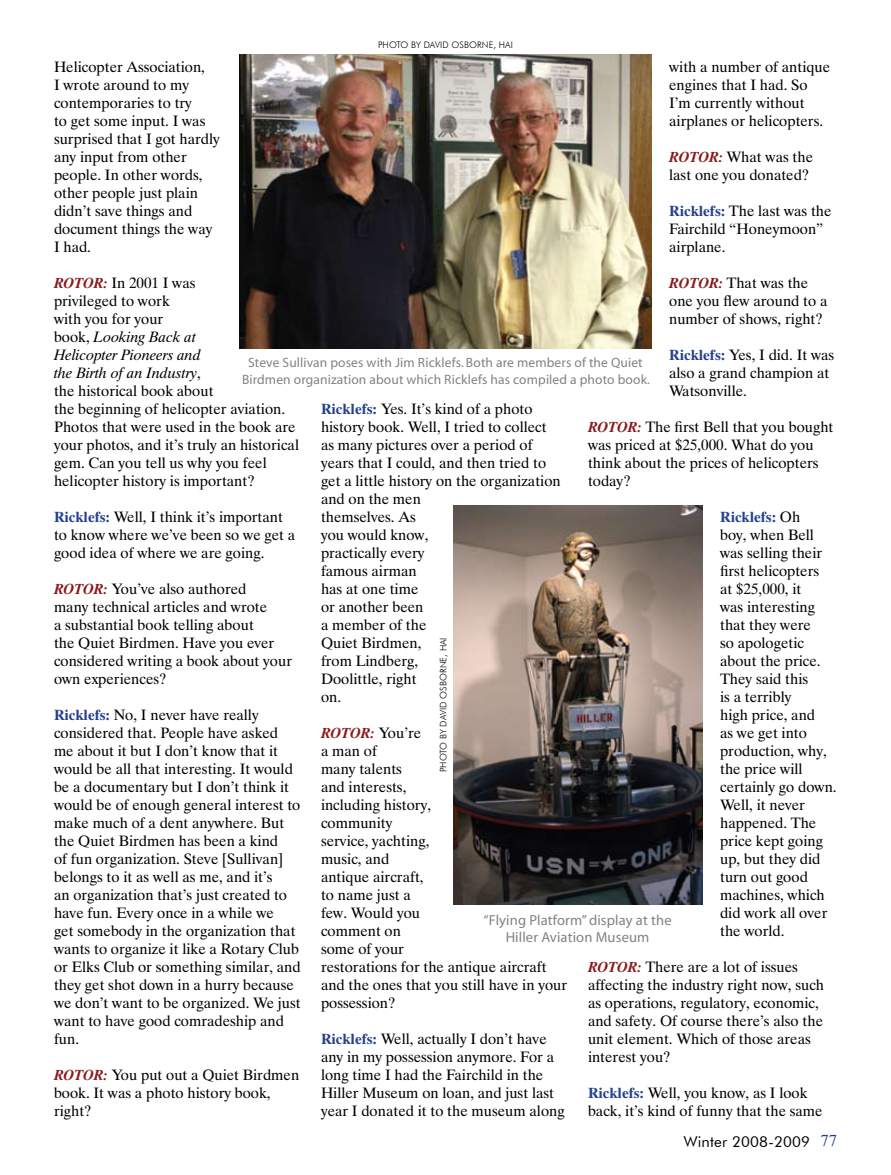
<style>
.page{position:relative;width:891px;height:1175px;background:#fff}
.page>*{position:absolute;margin:0;border:0;box-sizing:border-box;transform-origin:0 0}
.t1{font:15px/18px "Dutch 801 BT";color:#000}
.t2{font:15px "Futura BT";letter-spacing:.015em;color:#000}
.t3{font:14.55px/17.4px "Myriad";letter-spacing:.01em;color:#808285;text-align:center}
.t4{font:13.5px/16.2px "Myriad";letter-spacing:.01em;color:#808285;text-align:center}
.t5{font:300 9px "Futura BT";letter-spacing:.01em;color:#000}
.s1{font-weight:700;font-style:italic;color:#891a1c}
.s2{font-style:italic}
.s3{font-weight:700;color:#25408f}
.s4{font-family:"Times New Roman";font-size:16.5px;color:#25408f}
</style>
<div class="page">
<img style="left:240px;top:54px;width:411px;height:294px">
<img style="left:453px;top:505px;width:249px;height:399px">
<p class="t5" style="left:378px;top:39px;width:51px">PHOTO BY DAVI</p>
<p class="t5" style="left:443px;top:39px;width:16px">D OSB</p>
<p class="t5" style="left:469px;top:39px;width:14px">ORNE</p>
<p class="t5" style="left:494px;top:39px;width:21px">, HAI</p>
<p class="t1" style="left:54px;top:58px;width:167px">Helicopter Association,<br>I wrote around to my contemporaries to try<br>to get some input. I was surprised that I got hardly any input from other people. In other words, other people just plain didn’t save things and document things the way<br>I had.</p>
<p class="t1" style="left:54px;top:274px;width:247px"><span class="s1">ROTOR:</span> In 2001 I was<br>privileged to work<br>with you for your<br>book, <span class="s2">Looking Back at<br>Helicopter Pioneers and<br>the Birth of an Industry</span>,<br>the historical book about<br>the beginning of helicopter aviation.<br>Photos that were used in the book are your photos, and it’s truly an historical gem. Can you tell us why you feel helicopter history is important?</p>
<p class="t1" style="left:54px;top:508px;width:243px"><span class="s3">Ricklefs:</span> Well, I think it’s important to know where we’ve been so we get a good idea of where we are going.</p>
<p class="t1" style="left:54px;top:580px;width:240px"><span class="s1">ROTOR:</span> You’ve also authored<br>many technical articles and wrote<br>a substantial book telling about<br>the Quiet Birdmen. Have you ever considered writing a book about your own experiences?</p>
<p class="t1" style="left:54px;top:706px;width:248px"><span class="s3">Ricklefs:</span> No, I never have really considered that. People have asked me about it but I don’t know that it would be all that interesting. It would be a documentary but I don’t think it would be of enough general interest to make much of a dent anywhere. But the Quiet Birdmen has been a kind<br>of fun organization. Steve [Sullivan] belongs to it as well as me, and it’s<br>an organization that’s just created to have fun. Every once in a while we<br>get somebody in the organization that wants to organize it like a Rotary Club or Elks Club or something similar, and they get shot down in a hurry because we don’t want to be organized. We just want to have good comradeship and fun.</p>
<p class="t1" style="left:54px;top:1066px;width:247px"><span class="s1">ROTOR:</span> You put out a Quiet Birdmen book. It was a photo history book, right?</p>
<p class="t1" style="left:669px;top:58px;width:163px">with a number of antique engines that I had. So<br>I’m currently without airplanes or helicopters.</p>
<p class="t1" style="left:669px;top:148px;width:145px"><span class="s1">ROTOR:</span> What was the last one you donated?</p>
<p class="t1" style="left:669px;top:202px;width:164px"><span class="s3">Ricklefs:</span> The last was the<br>Fairchild “Honeymoon” airplane.</p>
<p class="t1" style="left:669px;top:274px;width:160px"><span class="s1">ROTOR:</span> That was the one you flew around to a number of shows, right?</p>
<p class="t1" style="left:669px;top:346px;width:167px"><span class="s3">Ricklefs:</span> Yes, I did. It was also a grand champion at<br>Watsonville.</p>
<p class="t1" style="left:588px;top:418px;width:247px"><span class="s1">ROTOR:</span> The first Bell that you bought was priced at $25,000. What do you think about the prices of helicopters today?</p>
<p class="t1" style="left:720px;top:508px;width:118px"><span class="s3">Ricklefs:</span> Oh<br>boy, when Bell was selling their first helicopters<br>at $25,000, it<br>was interesting that they were<br>so apologetic about the price.<br>They said this<br>is a terribly<br>high price, and<br>as we get into production, why, the price will certainly go down.<br>Well, it never happened. The price kept going up, but they did turn out good machines, which did work all over the world.</p>
<p class="t1" style="left:588px;top:958px;width:238px"><span class="s1">ROTOR:</span> There are a lot of issues affecting the industry right now, such as operations, regulatory, economic, and safety. Of course there’s also the unit element. Which of those areas interest you?</p>
<p class="t1" style="left:588px;top:1084px;width:236px"><span class="s3">Ricklefs:</span> Well, you know, as I look back, it’s kind of funny that the same</p>
<p class="t4" style="left:242px;top:355px;width:409px">Steve Sullivan poses with Jim Ricklefs. Both are members of the Quiet<br>Birdmen organization about which Ricklefs has compiled a photo book.</p>
<p class="t1" style="left:321px;top:400px;width:241px"><span class="s3">Ricklefs:</span> Yes. It’s kind of a photo history book. Well, I tried to collect as many pictures over a period of years that I could, and then tried to get a little history on the organization and on the men<br>themselves. As<br>you would know,<br>practically every<br>famous airman<br>has at one time<br>or another been<br>a member of the<br>Quiet Birdmen,<br>from Lindberg,<br>Doolittle, right<br>on.</p>
<p class="t1" style="left:321px;top:724px;width:248px"><span class="s1">ROTOR:</span> You’re<br>a man of<br>many talents<br>and interests,<br>including history,<br>community<br>service, yachting,<br>music, and<br>antique aircraft,<br>to name just a<br>few. Would you<br>comment on<br>some of your<br>restorations for the antique aircraft and the ones that you still have in your possession?</p>
<p class="t1" style="left:321px;top:1030px;width:245px"><span class="s3">Ricklefs:</span> Well, actually I don’t have any in my possession anymore. For a long time I had the Fairchild in the Hiller Museum on loan, and just last year I donated it to the museum along</p>
<p class="t5" style="left:438px;top:772px;width:136px;rotate:-90deg">PHOTO BY DAVID OSBORNE, HAI</p>
<p class="t3" style="left:483px;top:911px;width:190px">“Flying Platform” display at the<br>Hiller Aviation Museum</p>
<p class="t2" style="left:684px;top:1132px;width:155px">Winter 2008-2009 <span class="s4">77</span></p>
</div>
